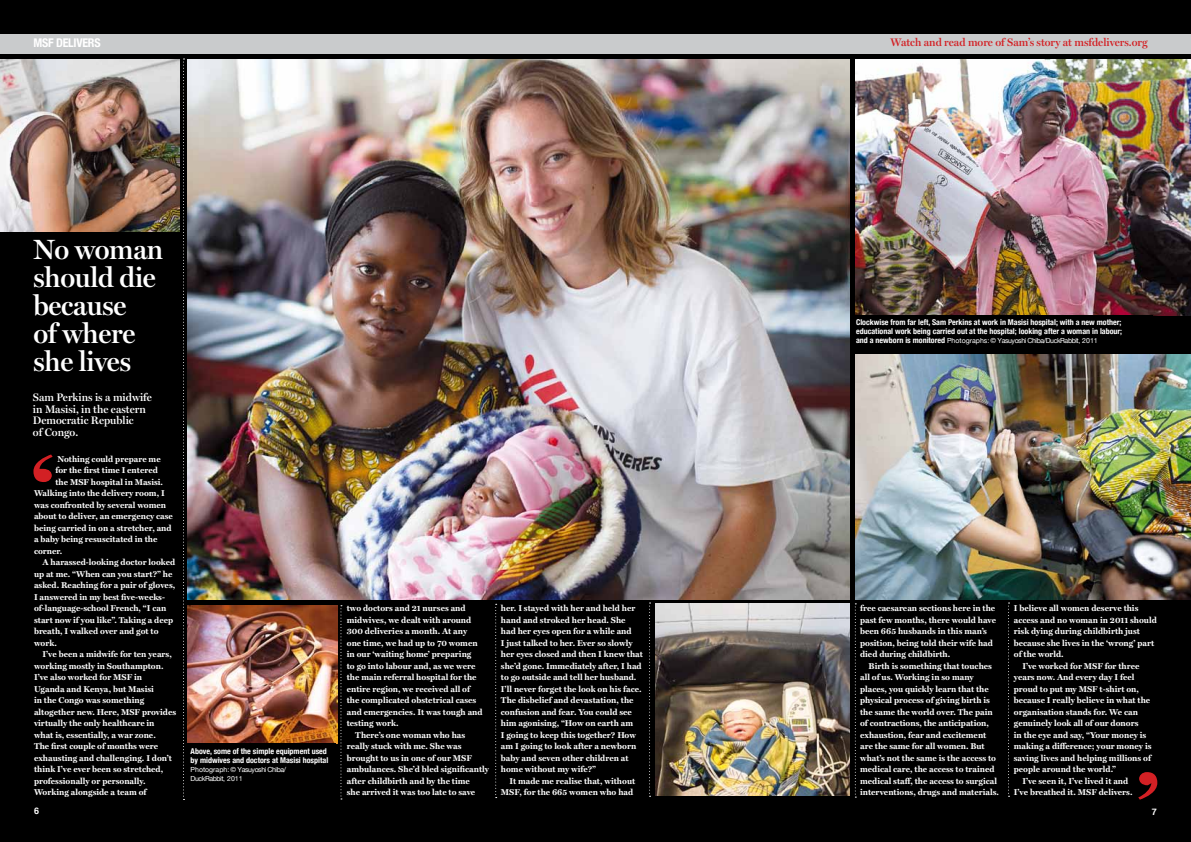
<style>
.page{position:relative;width:1191px;height:842px;background:#000}
.page>*{position:absolute;margin:0;border:0;box-sizing:border-box;transform-origin:0 0}
.t1{font:600 28px/28px "Miller Display";letter-spacing:-.01em;color:#fff}
.t2{font:700 condensed 12px "Helvetica Neue";letter-spacing:-.02em;color:#fff}
.t3{font:600 11px/11.5px "Miller Display";color:#fff}
.t4{font:600 11px "Miller Display";color:#d32024}
.t5{font:700 9px "Helvetica";color:#fff}
.t6{font:700 8.5px/11.5px "Miller Text";color:#fff}
.t7{font:700 condensed 8px/9px "Helvetica Neue";color:#fff}
.t8{font:7px/9px "Helvetica Neue";letter-spacing:-.06em;color:#fff}
.s1{font-weight:700;font-stretch:condensed;font-size:8px}
</style>
<div class="page">
<div style="left:596px;top:34px;width:595px;height:20px;background:#c9cbcc"></div>
<div style="left:0;top:34px;width:58px;height:20px;background:#c9cbcc"></div>
<div style="left:30px;top:34px;width:570px;height:20px;background:#c9cbcc"></div>
<img style="left:1158px;top:59px;width:33px;height:256px">
<img style="left:1158px;top:355px;width:33px;height:245px">
<img style="left:0;top:59px;width:33px;height:173px">
<img style="left:33px;top:59px;width:1125px;height:741px">
<h2 class="t2" style="left:33px;top:36px;width:69px">MSF DELIVERS</h2>
<p class="t4" style="left:890px;top:35px;width:258px">Watch and read more of Sam’s story at msfdelivers.org</p>
<p class="t4" style="left:1062px;top:35px;width:87px">msf.org.uk/lette s</p>
<h1 class="t1" style="left:33px;top:236px;width:131px">No woman should die because<br>of where she lives</h1>
<p class="t3" style="left:33px;top:392px;width:120px">Sam Perkins is a midwife in Masisi, in the eastern<br>Democratic Republic<br>of Congo.</p>
<p class="t6" style="left:57px;top:453px;width:105px">Nothing could prepare me</p>
<p class="t6" style="left:55px;top:465px;width:104px">for the first time I entered</p>
<p class="t6" style="left:55px;top:476px;width:109px">the MSF hospital in Masisi.</p>
<p class="t6" style="left:34px;top:488px;width:132px">Walking into the delivery room, I</p>
<p class="t6" style="left:34px;top:499px;width:134px">was confronted by several women</p>
<p class="t6" style="left:34px;top:511px;width:140px">about to deliver, an emergency case</p>
<p class="t6" style="left:34px;top:522px;width:139px">being carried in on a stretcher, and</p>
<p class="t6" style="left:34px;top:534px;width:125px">a baby being resuscitated in the</p>
<p class="t6" style="left:34px;top:545px;width:30px">corner.</p>
<p class="t6" style="left:43px;top:557px;width:134px">A harassed-looking doctor looked</p>
<p class="t6" style="left:34px;top:568px;width:140px">up at me. “When can you start?” he</p>
<p class="t6" style="left:34px;top:580px;width:143px">asked. Reaching for a pair of gloves,</p>
<p class="t6" style="left:34px;top:591px;width:132px">I answered in my best five-weeks-</p>
<p class="t6" style="left:34px;top:603px;width:134px">of-language-school French, “I can</p>
<p class="t6" style="left:34px;top:614px;width:141px">start now if you like”. Taking a deep</p>
<p class="t6" style="left:34px;top:626px;width:126px">breath, I walked over and got to</p>
<p class="t6" style="left:34px;top:637px;width:24px">work.</p>
<p class="t6" style="left:43px;top:649px;width:131px">I’ve been a midwife for ten years,</p>
<p class="t6" style="left:34px;top:660px;width:131px">working mostly in Southampton.</p>
<p class="t6" style="left:34px;top:672px;width:110px">I’ve also worked for MSF in</p>
<p class="t6" style="left:34px;top:683px;width:121px">Uganda and Kenya, but Masisi</p>
<p class="t6" style="left:34px;top:695px;width:112px">in the Congo was something</p>
<p class="t6" style="left:34px;top:706px;width:144px">altogether new. Here, MSF provides</p>
<p class="t6" style="left:34px;top:718px;width:122px">virtually the only healthcare in</p>
<p class="t6" style="left:34px;top:729px;width:123px">what is, essentially, a war zone.</p>
<p class="t6" style="left:34px;top:741px;width:126px">The first couple of months were</p>
<p class="t6" style="left:34px;top:752px;width:140px">exhausting and challenging. I don’t</p>
<p class="t6" style="left:34px;top:764px;width:131px">think I’ve ever been so stretched,</p>
<p class="t6" style="left:34px;top:775px;width:113px">professionally or personally.</p>
<p class="t6" style="left:34px;top:787px;width:114px">Working alongside a team of</p>
<p class="t7" style="left:191px;top:746px;width:139px">Above, some of the simple equipment used by midwives and doctors at Masisi hospital</p>
<p class="t8" style="left:191px;top:764px;width:97px">Photograph: © Yasuyoshi Chiba/<br>DuckRabbit, 2011</p>
<p class="t6" style="left:347px;top:603px;width:120px">two doctors and 21 nurses and</p>
<p class="t6" style="left:347px;top:614px;width:126px">midwives, we dealt with around</p>
<p class="t6" style="left:347px;top:626px;width:122px">300 deliveries a month. At any</p>
<p class="t6" style="left:347px;top:637px;width:132px">one time, we had up to 70 women</p>
<p class="t6" style="left:347px;top:649px;width:126px">in our ‘waiting home’ preparing</p>
<p class="t6" style="left:347px;top:660px;width:130px">to go into labour and, as we were</p>
<p class="t6" style="left:347px;top:672px;width:131px">the main referral hospital for the</p>
<p class="t6" style="left:347px;top:683px;width:125px">entire region, we received all of</p>
<p class="t6" style="left:347px;top:695px;width:131px">the complicated obstetrical cases</p>
<p class="t6" style="left:347px;top:706px;width:137px">and emergencies. It was tough and</p>
<p class="t6" style="left:347px;top:718px;width:53px">testing work.</p>
<p class="t6" style="left:355px;top:729px;width:111px">There’s one woman who has</p>
<p class="t6" style="left:347px;top:741px;width:116px">really stuck with me. She was</p>
<p class="t6" style="left:347px;top:752px;width:127px">brought to us in one of our MSF</p>
<p class="t6" style="left:347px;top:764px;width:144px">ambulances. She’d bled significantly</p>
<p class="t6" style="left:347px;top:775px;width:125px">after childbirth and by the time</p>
<p class="t6" style="left:347px;top:787px;width:130px">she arrived it was too late to save</p>
<p class="t6" style="left:501px;top:603px;width:143px">her. I stayed with her and held her hand and stroked her head. She<br>had her eyes open for a while and<br>I just talked to her. Ever so slowly her eyes closed and then I knew that she’d gone. Immediately after, I had to go outside and tell her husband.<br>I’ll never forget the look on his face.<br>The disbelief and devastation, the confusion and fear. You could see him agonising, “How on earth am<br>I going to keep this together? How am I going to look after a newborn baby and seven other children at home without my wife?”</p>
<p class="t6" style="left:501px;top:775px;width:136px;text-align:right">It made me realise that, without<br>MSF, for the 665 women who had</p>
<p class="t7" style="left:856px;top:318px;width:268px">Clockwise from far left, Sam Perkins at work in Masisi hospital; with a new mother; educational work being carried out at the hospital; looking after a woman in labour;</p>
<p class="t8" style="left:856px;top:336px;width:243px"><span class="s1">and a newborn is monitored</span> Photographs: © Yasuyoshi Chiba/DuckRabbit, 2011</p>
<p class="t6" style="left:860px;top:603px;width:137px">free caesarean sections here in the past few months, there would have been 665 husbands in this man’s position, being told their wife had died during childbirth.</p>
<p class="t6" style="left:860px;top:660px;width:140px;text-indent:8px">Birth is something that touches all of us. Working in so many places, you quickly learn that the physical process of giving birth is the same the world over. The pain of contractions, the anticipation, exhaustion, fear and excitement are the same for all women. But what’s not the same is the access to medical care, the access to trained medical staff, the access to surgical interventions, drugs and materials.</p>
<p class="t6" style="left:1013px;top:603px;width:126px">I believe all women deserve this</p>
<p class="t6" style="left:1013px;top:614px;width:144px">access and no woman in 2011 should</p>
<p class="t6" style="left:1013px;top:626px;width:128px">risk dying during childbirth just</p>
<p class="t6" style="left:1013px;top:637px;width:142px">because she lives in the ‘wrong’ part</p>
<p class="t6" style="left:1013px;top:649px;width:51px">of the world.</p>
<p class="t6" style="left:1022px;top:660px;width:119px">I’ve worked for MSF for three</p>
<p class="t6" style="left:1013px;top:672px;width:122px">years now. And every day I feel</p>
<p class="t6" style="left:1013px;top:683px;width:127px">proud to put my MSF t-shirt on,</p>
<p class="t6" style="left:1013px;top:695px;width:138px">because I really believe in what the</p>
<p class="t6" style="left:1013px;top:706px;width:126px">organisation stands for. We can</p>
<p class="t6" style="left:1013px;top:718px;width:126px">genuinely look all of our donors</p>
<p class="t6" style="left:1013px;top:729px;width:134px">in the eye and say, “Your money is</p>
<p class="t6" style="left:1013px;top:741px;width:139px">making a difference; your money is</p>
<p class="t6" style="left:1013px;top:752px;width:139px">saving lives and helping millions of</p>
<p class="t6" style="left:1013px;top:764px;width:104px">people around the world.”</p>
<p class="t6" style="left:1022px;top:775px;width:107px">I’ve seen it, I’ve lived it and</p>
<p class="t6" style="left:1013px;top:787px;width:120px">I’ve breathed it. MSF delivers.</p>
<p class="t5" style="left:34px;top:803px;width:7px">6</p>
<p class="t5" style="left:1152px;top:804px;width:7px">7</p>
</div>
